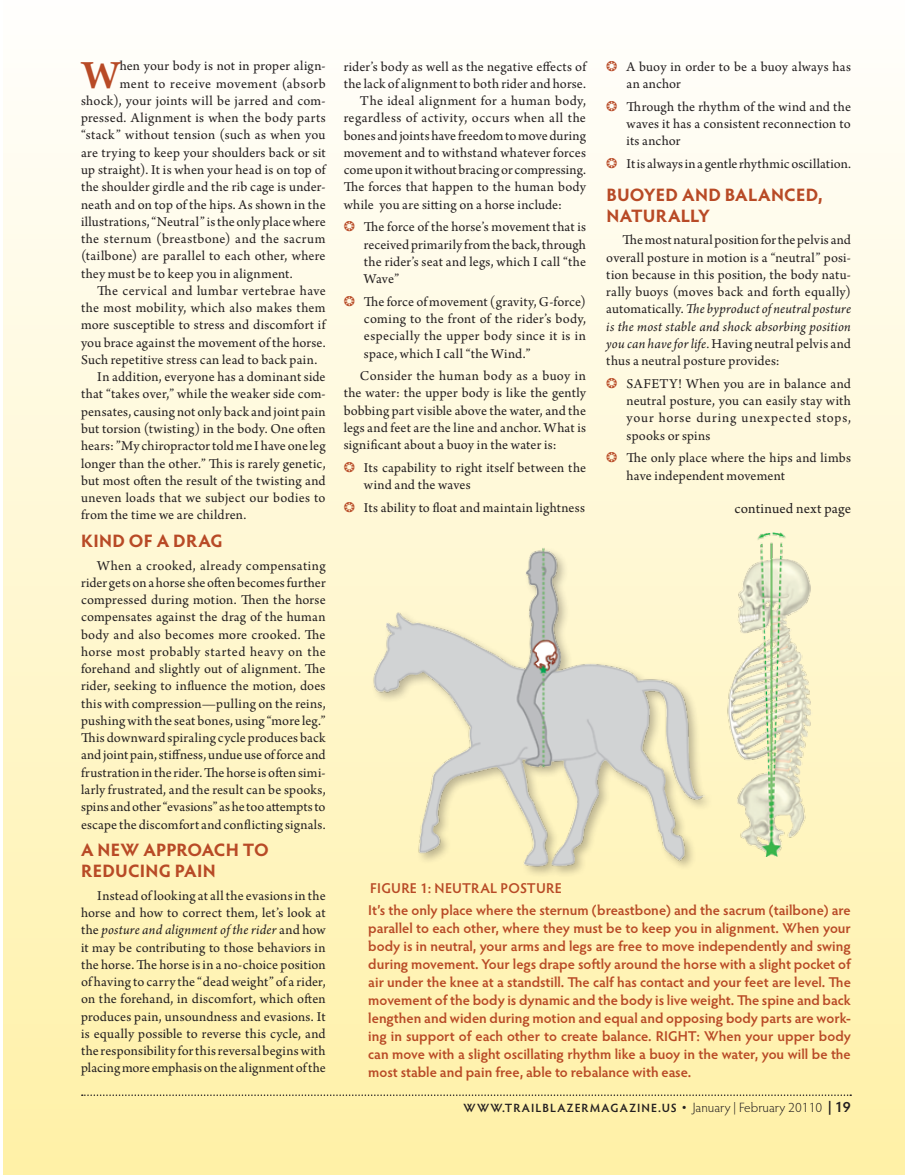
<style>
.page{position:relative;width:905px;height:1175px;background:#fff}
.page>*{position:absolute;margin:0;border:0;box-sizing:border-box;transform-origin:0 0}
.t1{font:600 42.45px "Arno Pro";color:#b84a26}
.t2{font:700 18px/21px "Hypatia Sans Pro";letter-spacing:.015em;color:#b84a26}
.t3{font:15px "Arno Pro";letter-spacing:.01em;color:#231f20}
.t4{font:14.25px/17.2px "Arno Pro";letter-spacing:.02em;color:#231f20;text-align:justify}
.t5{font:600 14.25px/18px "Hypatia Sans Pro";color:#b84a26;text-align:justify}
.t6{font:14.25px "Arno Pro";color:#231f20}
.t7{font:600 12px "Hypatia Sans Pro";letter-spacing:.1em;color:#231f20}
.s1{font-style:italic}
.s2{color:#b84a26}
.s3{font-size:13.5px}
.s4{font-weight:300;font-size:13.5px}
.s5{font-size:15px}
</style>
<div class="page">
<div style="left:3px;top:0;width:901px;height:1174px;background:linear-gradient(to bottom,#fffefd,#fff1a6)"></div>
<svg style="left:82px;top:1094px;width:769px;height:2px;background:#c3b886"></svg>
<img style="left:720px;top:532px;width:92px;height:324px">
<div style="left:371px;top:545px;width:343px;height:333px;background:#231f20;opacity:.3"></div>
<img style="left:370px;top:545px;width:334px;height:324px">
<h1 class="t1" style="left:82px;top:50px;width:39px">W</h1>
<p class="t4" style="left:120px;top:58px;width:207px">hen your body is not in proper align-</p>
<p class="t4" style="left:120px;top:76px;width:207px">ment to receive movement (absorb</p>
<p class="t4" style="left:81px;top:93px;width:246px">shock), your joints will be jarred and com-</p>
<p class="t4" style="left:81px;top:110px;width:246px">pressed. Alignment is when the body parts</p>
<p class="t4" style="left:81px;top:127px;width:246px">“stack” without tension (such as when you</p>
<p class="t4" style="left:81px;top:145px;width:246px">are trying to keep your shoulders back or sit</p>
<p class="t4" style="left:81px;top:162px;width:246px">up straight). It is when your head is on top of</p>
<p class="t4" style="left:81px;top:179px;width:246px">the shoulder girdle and the rib cage is under-</p>
<p class="t4" style="left:81px;top:196px;width:246px">neath and on top of the hips. As shown in the</p>
<p class="t4" style="left:81px;top:214px;width:246px">illustrations, “Neutral” is the only place where</p>
<p class="t4" style="left:81px;top:231px;width:246px">the sternum (breastbone) and the sacrum</p>
<p class="t4" style="left:81px;top:248px;width:246px">(tailbone) are parallel to each other, where</p>
<p class="t4" style="left:81px;top:265px;width:213px">they must be to keep you in alignment.</p>
<p class="t4" style="left:97px;top:283px;width:230px">The cervical and lumbar vertebrae have</p>
<p class="t4" style="left:81px;top:300px;width:246px">the most mobility, which also makes them</p>
<p class="t4" style="left:81px;top:317px;width:246px">more susceptible to stress and discomfort if</p>
<p class="t4" style="left:81px;top:334px;width:246px">you brace against the movement of the horse.</p>
<p class="t4" style="left:81px;top:352px;width:238px">Such repetitive stress can lead to back pain.</p>
<p class="t4" style="left:97px;top:369px;width:230px">In addition, everyone has a dominant side</p>
<p class="t4" style="left:81px;top:386px;width:246px">that “takes over,” while the weaker side com-</p>
<p class="t4" style="left:81px;top:403px;width:246px">pensates, causing not only back and joint pain</p>
<p class="t4" style="left:81px;top:421px;width:246px">but torsion (twisting) in the body. One often</p>
<p class="t4" style="left:81px;top:438px;width:246px">hears: ”My chiropractor told me I have one leg</p>
<p class="t4" style="left:81px;top:455px;width:246px">longer than the other.” This is rarely genetic,</p>
<p class="t4" style="left:81px;top:472px;width:246px">but most often the result of the twisting and</p>
<p class="t4" style="left:81px;top:490px;width:246px">uneven loads that we subject our bodies to</p>
<p class="t4" style="left:81px;top:507px;width:167px">from the time we are children.</p>
<p class="t2" style="left:81px;top:529px;width:143px">KIND OF A DRAG</p>
<p class="t4" style="left:81px;top:557px;width:246px;text-indent:16px">When a crooked, already compensating rider gets on a horse she often becomes further compressed during motion. Then the horse compensates against the drag of the human body and also becomes more crooked. The horse most probably started heavy on the forehand and slightly out of alignment. The rider, seeking to influence the motion, does this with compression—pulling on the reins, pushing with the seat bones, using “more leg.” This downward spiraling cycle produces back and joint pain, stiffness, undue use of force and frustration in the rider. The horse is often simi&shy;larly frustrated, and the result can be spooks, spins and other “evasions” as he too attempts to escape the discomfort and conflicting signals.</p>
<p class="t2" style="left:81px;top:838px;width:189px">A N EW APPROACH TO<br>REDUCING PAIN</p>
<p class="t4" style="left:81px;top:887px;width:246px;text-indent:16px">Instead of looking at all the evasions in the horse and how to correct them, let’s look at the <span class="s1">posture and alignment of the rider</span> and how it may be contributing to those behaviors in the horse. The horse is in a no-choice position of having to carry the “dead weight” of a rider, on the forehand, in discomfort, which often produces pain, unsoundness and evasions. It is equally possible to reverse this cycle, and the responsibility for this reversal begins with placing more emphasis on the alignment of the</p>
<p class="t4" style="left:343px;top:58px;width:244px">rider’s body as well as the negative effects of</p>
<p class="t4" style="left:343px;top:76px;width:244px">the lack of alignment to both rider and horse.</p>
<p class="t4" style="left:360px;top:93px;width:227px">The ideal alignment for a human body,</p>
<p class="t4" style="left:343px;top:110px;width:244px">regardless of activity, occurs when all the</p>
<p class="t6" style="left:343px;top:127px;width:244px">bones and joints have freedom to move during</p>
<p class="t4" style="left:343px;top:145px;width:244px">movement and to withstand whatever forces</p>
<p class="t4" style="left:343px;top:162px;width:244px">come upon it without bracing or compressing.</p>
<p class="t4" style="left:343px;top:179px;width:244px">The forces that happen to the human body</p>
<p class="t4" style="left:343px;top:196px;width:220px">while you are sitting on a horse include:</p>
<p class="t4" style="left:364px;top:219px;width:224px;text-indent:-20px"><span class="s2">❂</span> The force of the horse’s movement that is received primarily from the back, through the rider’s seat and legs, which I call “the Wave”</p>
<p class="t4" style="left:364px;top:293px;width:224px;text-indent:-20px"><span class="s2">❂</span> The force of movement (gravity, G-force) coming to the front of the rider’s body, especially the upper body since it is in space, which I call “the Wind.”</p>
<p class="t4" style="left:343px;top:368px;width:244px;text-indent:16px">Consider the human body as a buoy in the water: the upper body is like the gently bobbing part visible above the water, and the legs and feet are the line and anchor. What is significant about a buoy in the water is:</p>
<p class="t4" style="left:364px;top:460px;width:224px;text-indent:-20px"><span class="s2">❂</span> Its capability to right itself between the wind and the waves</p>
<p class="t4" style="left:343px;top:499px;width:243px"><span class="s2">❂</span> Its ability to float and maintain lightness</p>
<p class="t4" style="left:626px;top:58px;width:226px;text-indent:-20px"><span class="s2">❂</span> A buoy in order to be a buoy always has an anchor</p>
<p class="t4" style="left:626px;top:98px;width:226px;text-indent:-20px"><span class="s2">❂</span> Through the rhythm of the wind and the waves it has a consistent reconnection to its anchor</p>
<p class="t4" style="left:606px;top:155px;width:246px"><span class="s2">❂</span> It is always in a gentle rhythmic oscillation.</p>
<p class="t2" style="left:606px;top:183px;width:218px">BUOYED AND BALANCED,<br>NATURALLY</p>
<p class="t4" style="left:606px;top:232px;width:246px;text-indent:16px">The most natural position for the pelvis and overall posture in motion is a “neutral” posi&shy;tion because in this position, the body natu&shy;rally buoys (moves back and forth equally) automatically. <span class="s1">The byproduct of neutral posture is the most stable and shock absorbing position you can have for life.</span>Having neutral pelvis and thus a neutral posture provides:</p>
<p class="t4" style="left:626px;top:376px;width:226px;text-indent:-20px"><span class="s2">❂</span> SAFETY! When you are in balance and neutral posture, you can easily stay with your horse during unexpected stops, spooks or spins</p>
<p class="t4" style="left:626px;top:450px;width:226px;text-indent:-20px"><span class="s2">❂</span> The only place where the hips and limbs have independent movement</p>
<p class="t3" style="left:734px;top:500px;width:118px">continued next page</p>
<p class="t5" style="left:370px;top:878px;width:16px">Figure</p>
<p class="t5" style="left:420px;top:878px;width:35px">1: Neutral</p>
<p class="t5" style="left:500px;top:878px;width:29px">Posture</p>
<p class="t5" style="left:368px;top:900px;width:484px">It’s the only place where the sternum (breastbone) and the sacrum (tailbone) are parallel to each other, where they must be to keep you in alignment. When your body is in neutral, your arms and legs are free to move independently and swing during movement. Your legs drape softly around the horse with a slight pocket of air under the knee at a standstill. The calf has contact and your feet are level. The movement of the body is dynamic and the body is live weight. The spine and back lengthen and widen during motion and equal and opposing body parts are work&shy;ing in support of each other to create balance. RIGHT: When your upper body can move with a slight oscillating rhythm like a buoy in the water, you will be the most stable and pain free, able to rebalance with ease.</p>
<p class="t7" style="left:463px;top:1099px;width:389px">www.TRAILBLAZERMAGAZINE.US <span class="s3">•</span> <span class="s4">January | February 20110</span> <span class="s5">| 19</span></p>
</div>
